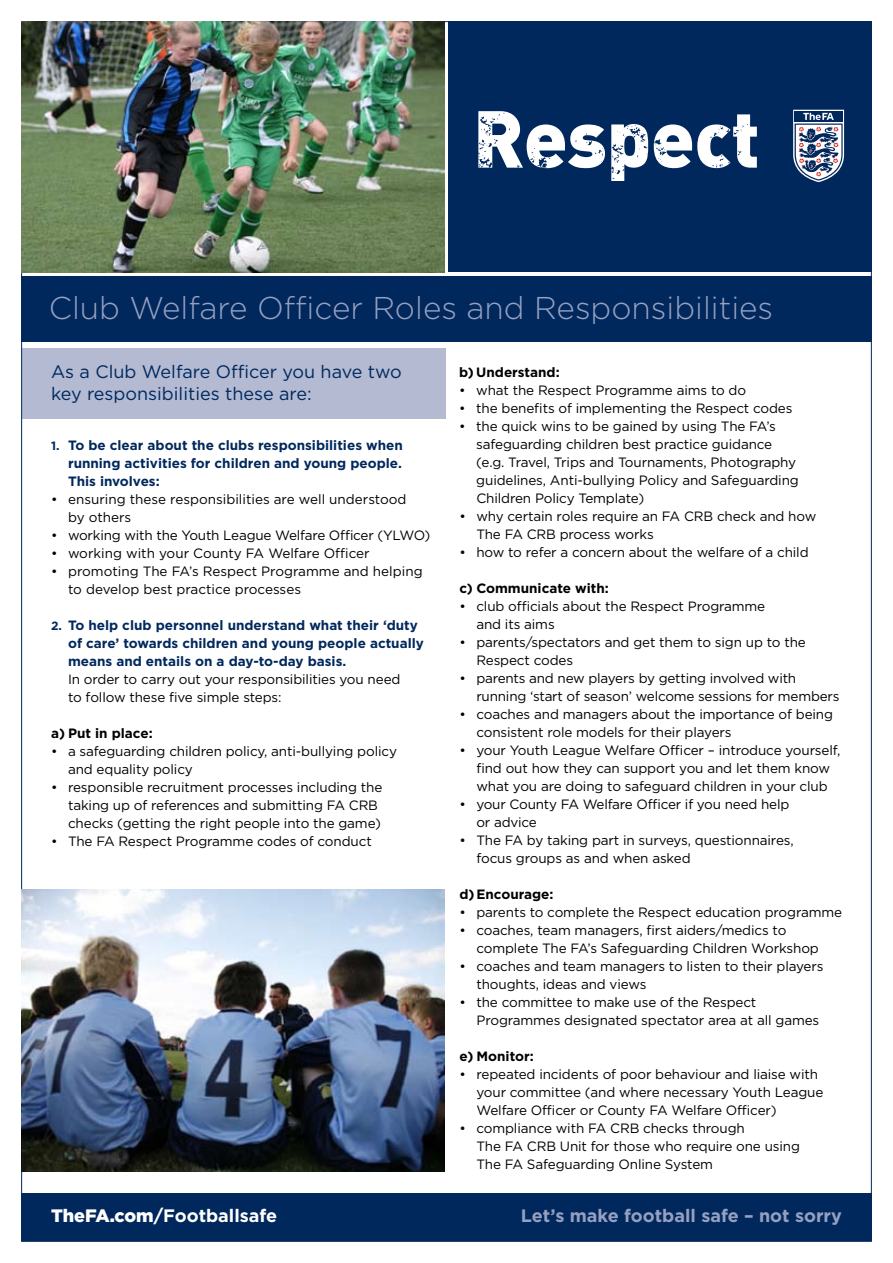
<style>
.page{position:relative;width:893px;height:1263px;background:#fff}
.page>*{position:absolute;margin:0;border:0;box-sizing:border-box;transform-origin:0 0}
.t1{font:300 31.5px "Gotham";color:#96a0c0}
.t2{font:18px/22.5px "Gotham";color:#00285d}
.t3{font:700 18px "Gotham";color:#96a0c0}
.t4{font:700 18px "Gotham";color:#fff}
.t5{font:13.5px/18px "Gotham";letter-spacing:-.01em;color:#000}
.t6{font:700 13.5px/18px "Gotham";color:#00285d;text-align:justify}
.t7{font:700 13.5px "Gotham";color:#000}
.s1{font-size:12px}
.s2{font-weight:900}
</style>
<div class="page">
<div style="left:22px;top:348px;width:423px;height:70px;background:#b3bad2"></div>
<div style="left:21px;top:1194px;width:851px;height:47px;background:#00285d"></div>
<img style="left:21px;top:21px;width:423px;height:251px">
<img style="left:21px;top:889px;width:423px;height:282px">
<div style="left:449px;top:21px;width:423px;height:251px;background:#00285d"></div>
<svg style="left:478px;top:111px;width:127px;height:57px"></svg>
<svg style="left:611px;top:124px;width:37px;height:57px"></svg>
<svg style="left:654px;top:114px;width:103px;height:54px"></svg>
<svg style="left:793px;top:110px;width:51px;height:72px"></svg>
<div style="left:21px;top:276px;width:851px;height:66px;background:#00285d"></div>
<h1 class="t1" style="left:49px;top:288px;width:726px">Club Welfare Officer Roles and Responsibilities</h1>
<h2 class="t2" style="left:51px;top:360px;width:352px">As a Club Welfare Officer you have two key responsibilities these are:</h2>
<p class="t6" style="left:68px;top:436px;width:336px;text-indent:-17px"><span class="s1">1.</span> To be clear about the clubs responsibilities when running activities for children and young people.<br>This involves:</p>
<p class="t5" style="left:68px;top:490px;width:340px;text-indent:-17px">• ensuring these responsibilities are well understood by others</p>
<p class="t5" style="left:51px;top:526px;width:381px">• working with the Youth League Welfare Officer (YLWO)</p>
<p class="t5" style="left:51px;top:544px;width:320px">• working with your County FA Welfare Officer</p>
<p class="t5" style="left:68px;top:562px;width:356px;text-indent:-17px">• promoting The FA’s Respect Programme and helping to develop best practice processes</p>
<p class="t6" style="left:68px;top:616px;width:357px;text-align:left;text-indent:-17px"><span class="s1">2.</span> To help club personnel understand what their ‘duty of care’ towards children and young people actually means and entails on a day-to-day basis.</p>
<p class="t5" style="left:68px;top:670px;width:334px">In order to carry out your responsibilities you need to follow these five simple steps:</p>
<p class="t7" style="left:51px;top:725px;width:103px">a) Put in place:</p>
<p class="t5" style="left:68px;top:742px;width:330px;text-indent:-17px">• a safeguarding children policy, anti-bullying policy and equality policy</p>
<p class="t5" style="left:68px;top:778px;width:316px;text-indent:-17px">• responsible recruitment processes including the taking up of references and submitting FA CRB checks (getting the right people into the game)</p>
<p class="t5" style="left:51px;top:832px;width:322px">• The FA Respect Programme codes of conduct</p>
<h2 class="t4" style="left:51px;top:1205px;width:228px"><span class="s2">TheFA.com</span>/Footballsafe</h2>
<p class="t7" style="left:459px;top:364px;width:102px">b) Understand:</p>
<p class="t5" style="left:459px;top:381px;width:288px">• what the Respect Programme aims to do</p>
<p class="t5" style="left:459px;top:399px;width:335px">• the benefits of implementing the Respect codes</p>
<p class="t5" style="left:476px;top:417px;width:324px;text-indent:-17px">• the quick wins to be gained by using The FA’s safeguarding children best practice guidance (e.g. Travel, Trips and Tournaments, Photography guidelines, Anti-bullying Policy and Safeguarding Children Policy Template)</p>
<p class="t5" style="left:476px;top:507px;width:341px;text-indent:-17px">• why certain roles require an FA CRB check and how<br>The FA CRB process works</p>
<p class="t5" style="left:459px;top:543px;width:351px">• how to refer a concern about the welfare of a child</p>
<p class="t7" style="left:459px;top:580px;width:151px">c) Communicate with:</p>
<p class="t5" style="left:476px;top:597px;width:290px;text-indent:-17px">• club officials about the Respect Programme and its aims</p>
<p class="t5" style="left:476px;top:633px;width:331px;text-indent:-17px">• parents/spectators and get them to sign up to the<br>Respect codes</p>
<p class="t5" style="left:476px;top:669px;width:365px;text-indent:-17px">• parents and new players by getting involved with running ‘start of season’ welcome sessions for members</p>
<p class="t5" style="left:476px;top:705px;width:358px;text-indent:-17px">• coaches and managers about the importance of being consistent role models for their players</p>
<p class="t5" style="left:459px;top:741px;width:382px;text-align:center">• your Youth League Welfare Officer – introduce yourself, find out how they can support you and let them know what you are doing to safeguard children in your club</p>
<p class="t5" style="left:476px;top:795px;width:314px;text-indent:-17px">• your County FA Welfare Officer if you need help or advice</p>
<p class="t5" style="left:476px;top:831px;width:319px;text-indent:-17px">• The FA by taking part in surveys, questionnaires, focus groups as and when asked</p>
<p class="t7" style="left:459px;top:886px;width:96px">d)Encourage:</p>
<p class="t5" style="left:459px;top:903px;width:384px">• parents to complete the Respect education programme</p>
<p class="t5" style="left:476px;top:921px;width:344px;text-indent:-17px">• coaches, team managers, first aiders/medics to complete The FA’s Safeguarding Children Workshop</p>
<p class="t5" style="left:476px;top:957px;width:349px;text-indent:-17px">• coaches and team managers to listen to their players thoughts, ideas and views</p>
<p class="t5" style="left:476px;top:993px;width:344px;text-indent:-17px">• the committee to make use of the Respect<br>Programmes designated spectator area at all games</p>
<p class="t7" style="left:459px;top:1048px;width:76px">e) Monitor:</p>
<p class="t5" style="left:476px;top:1065px;width:348px;text-indent:-17px">• repeated incidents of poor behaviour and liaise with your committee (and where necessary Youth League<br>Welfare Officer or County FA Welfare Officer)</p>
<p class="t5" style="left:476px;top:1119px;width:325px;text-indent:-17px">• compliance with FA CRB checks through<br>The FA CRB Unit for those who require one using<br>The FA Safeguarding Online System</p>
<h2 class="t3" style="left:521px;top:1205px;width:323px">Let’s make football safe – not sorry</h2>
</div>
